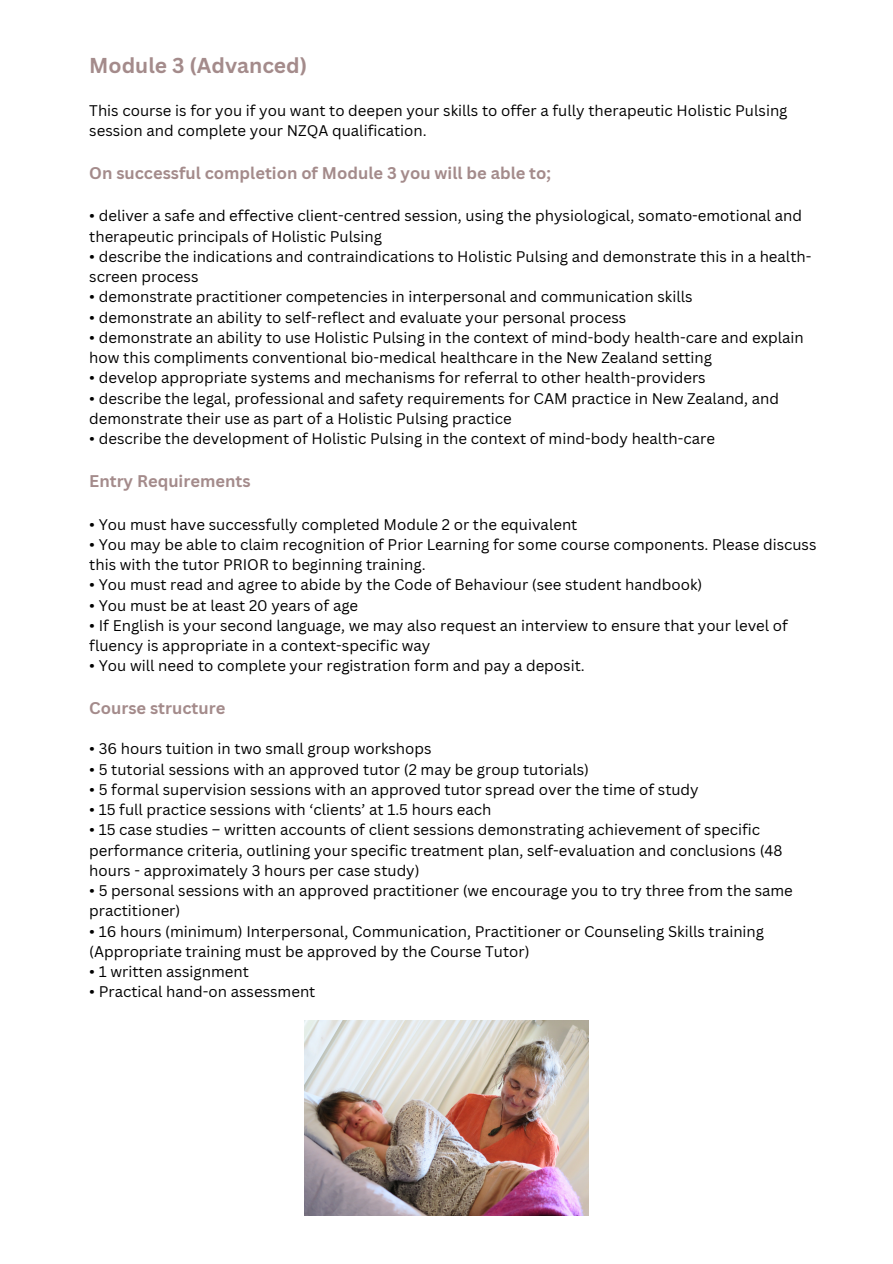
<style>
.page{position:relative;width:893px;height:1264px;background:#fff}
.page>*{position:absolute;margin:0;border:0;box-sizing:border-box;transform-origin:0 0}
.t1{font:700 21px "Canva Sans";color:#a48b8b}
.t2{font:700 16.5px "Canva Sans";color:#a48b8b}
.t3{font:15px/20.2px "Canva Sans";color:#000}
</style>
<div class="page">
<img style="left:305px;top:1020px;width:283px;height:195px">
<h1 class="t1" style="left:89px;top:51px;width:219px">Module 3 (Advanced)</h1>
<p class="t3" style="left:89px;top:100px;width:699px">This course is for you if you want to deepen your skills to offer a fully therapeutic Holistic Pulsing session and complete your NZQA qualification.</p>
<p class="t2" style="left:89px;top:161px;width:463px">On successful completion of Module 3 you will be able to;</p>
<p class="t3" style="left:89px;top:205px;width:714px">• deliver a safe and effective client-centred session, using the physiological, somato-emotional and therapeutic principals of Holistic Pulsing</p>
<p class="t3" style="left:89px;top:246px;width:723px">• describe the indications and contraindications to Holistic Pulsing and demonstrate this in a health&shy;screen process</p>
<p class="t3" style="left:89px;top:286px;width:605px">• demonstrate practitioner competencies in interpersonal and communication skills</p>
<p class="t3" style="left:89px;top:307px;width:538px">• demonstrate an ability to self-reflect and evaluate your personal process</p>
<p class="t3" style="left:89px;top:327px;width:716px">• demonstrate an ability to use Holistic Pulsing in the context of mind-body health-care and explain how this compliments conventional bio-medical healthcare in the New Zealand setting</p>
<p class="t3" style="left:89px;top:367px;width:618px">• develop appropriate systems and mechanisms for referral to other health-providers</p>
<p class="t3" style="left:89px;top:387px;width:691px">• describe the legal, professional and safety requirements for CAM practice in New Zealand, and demonstrate their use as part of a Holistic Pulsing practice</p>
<p class="t3" style="left:89px;top:428px;width:627px">• describe the development of Holistic Pulsing in the context of mind-body health-care</p>
<p class="t2" style="left:89px;top:469px;width:163px">Entry Requirements</p>
<p class="t3" style="left:89px;top:513px;width:489px">• You must have successfully completed Module 2 or the equivalent</p>
<p class="t3" style="left:89px;top:534px;width:728px">• You may be able to claim recognition of Prior Learning for some course components. Please discuss this with the tutor PRIOR to beginning training.</p>
<p class="t3" style="left:89px;top:574px;width:614px">• You must read and agree to abide by the Code of Behaviour (see student handbook)</p>
<p class="t3" style="left:89px;top:594px;width:270px">• You must be at least 20 years of age</p>
<p class="t3" style="left:89px;top:615px;width:700px">• If English is your second language, we may also request an interview to ensure that your level of fluency is appropriate in a context-specific way</p>
<p class="t3" style="left:89px;top:655px;width:497px">• You will need to complete your registration form and pay a deposit.</p>
<p class="t2" style="left:89px;top:696px;width:137px">Course structure</p>
<p class="t3" style="left:89px;top:738px;width:344px">• 36 hours tuition in two small group workshops</p>
<p class="t3" style="left:89px;top:758px;width:501px">• 5 tutorial sessions with an approved tutor (2 may be group tutorials)</p>
<p class="t3" style="left:89px;top:779px;width:611px">• 5 formal supervision sessions with an approved tutor spread over the time of study</p>
<p class="t3" style="left:89px;top:799px;width:403px">• 15 full practice sessions with ‘clients’ at 1.5 hours each</p>
<p class="t3" style="left:89px;top:819px;width:694px">• 15 case studies – written accounts of client sessions demonstrating achievement of specific performance criteria, outlining your specific treatment plan, self-evaluation and conclusions (48 hours - approximately 3 hours per case study)</p>
<p class="t3" style="left:89px;top:880px;width:705px">• 5 personal sessions with an approved practitioner (we encourage you to try three from the same practitioner)</p>
<p class="t3" style="left:89px;top:920px;width:676px">• 16 hours (minimum) Interpersonal, Communication, Practitioner or Counseling Skills training (Appropriate training must be approved by the Course Tutor)</p>
<p class="t3" style="left:89px;top:961px;width:161px">• 1 written assignment</p>
<p class="t3" style="left:89px;top:981px;width:228px">• Practical hand-on assessment</p>
</div>
